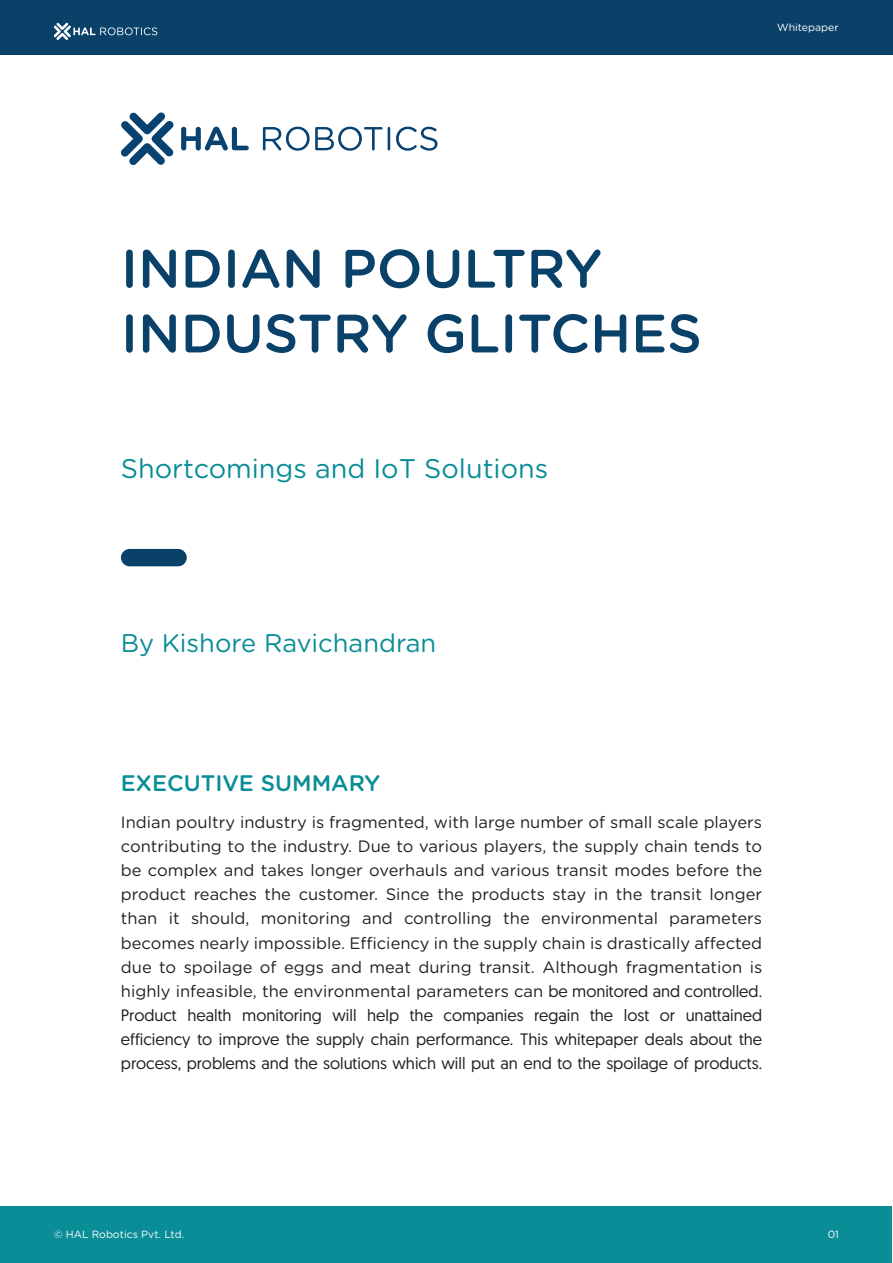
<style>
.page{position:relative;width:893px;height:1263px;background:#fff}
.page>*{position:absolute;margin:0;border:0;box-sizing:border-box;transform-origin:0 0}
.t1{font:500 54px/64.8px "Gotham Rounded";color:#094169}
.t2{font:27px "Gotham Rounded";color:#098d96}
.t3{font:25.5px "Gotham Rounded";color:#098d96}
.t4{font:500 22.5px "Gotham Rounded";color:#098d96}
.t5{font:16.5px/24px "Gotham Rounded";color:#231f20;text-align:justify}
.t6{font:10.5px "Gotham Rounded";color:#fff}
.s1{font-family:"Geomanist"}
</style>
<div class="page">
<div style="left:0;top:0;width:893px;height:54px;background:#094169"></div>
<svg style="left:121px;top:112px;width:53px;height:53px"></svg>
<svg style="left:181px;top:127px;width:68px;height:23px"></svg>
<svg style="left:263px;top:127px;width:120px;height:24px"></svg>
<hr style="left:388px;top:127px;width:2px;height:23px;background:#084271">
<svg style="left:396px;top:127px;width:41px;height:24px"></svg>
<div style="left:121px;top:549px;width:66px;height:17px;background:#094169;border-radius:9px"></div>
<div style="left:1px;top:1206px;width:891px;height:56px;background:#098d96"></div>
<svg style="left:55px;top:23px;width:102px;height:17px"></svg>
<p class="t6" style="left:777px;top:20px;width:63px">Whitepaper</p>
<p class="t1" style="left:121px;top:234px;width:582px">INDIAN POULTRY<br>INDUSTRY GLITCHES</p>
<p class="t2" style="left:121px;top:450px;width:429px">Shortcomings and IoT Solutions</p>
<p class="t3" style="left:121px;top:625px;width:317px">By Kishore Ravichandran</p>
<p class="t4" style="left:121px;top:767px;width:261px">EXECUTIVE SUMMARY</p>
<p class="t5" style="left:121px;top:810px;width:643px">Indian poultry industry is fragmented, with large number of small scale players contributing to the industry. Due to various players, the supply chain tends to be complex and takes longer overhauls and various transit modes before the product reaches the customer. Since the products stay in the transit longer than it should, monitoring and controlling the environmental parameters becomes nearly impossible. Efficiency in the supply chain is drastically affected due to spoilage of eggs and meat during transit. Although fragmentation is highly infeasible, the environmental parameters can <span class="s1">be monitored and controlled.<br>Product health monitoring will help the companies regain the lost or unattained efficiency to improve the supply chain performance. This whitepaper deals about the process, problems and the solutions which will put an end to the spoilage of products.</span></p>
<p class="t6" style="left:54px;top:1227px;width:132px">© HAL Robotics Pvt. Ltd.</p>
<p class="t6" style="left:828px;top:1227px;width:13px">01</p>
</div>
